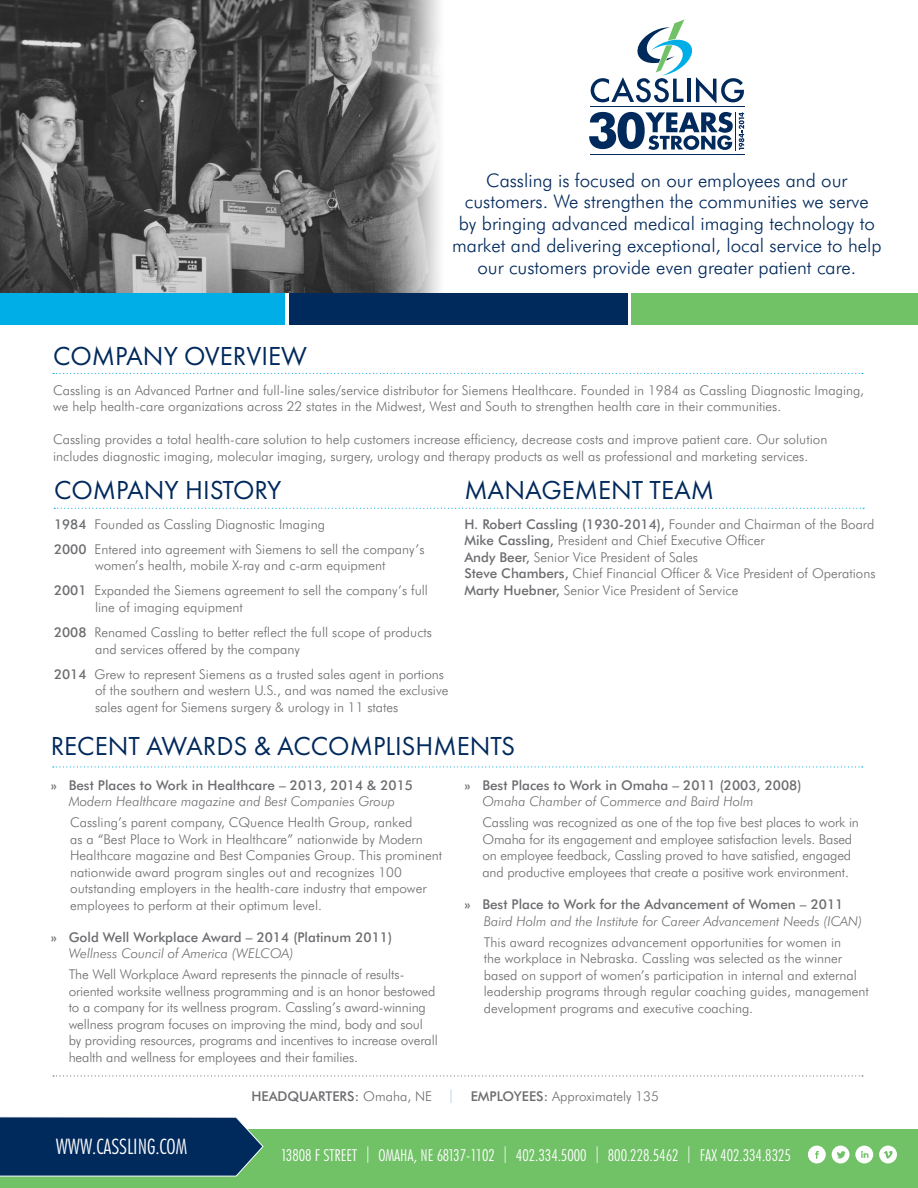
<style>
.page{position:relative;width:918px;height:1188px;background:#fff}
.page>*{position:absolute;margin:0;border:0;box-sizing:border-box;transform-origin:0 0}
.t1{font:27px "Futura PT";color:#00295c}
.t2{font:300 condensed 21.45px "Futura BT";color:#fff}
.t3{font:300 18.75px/21.8px "Futura BT";color:#00295c;text-align:center}
.t4{font:300 condensed 16.5px "Futura BT";color:#fff}
.t5{font:300 13.5px/16.5px "Futura BT";color:#6c6d70}
.t6{font:italic 300 13.5px/16.5px "Futura BT";color:#6c6d70;text-align:center}
.t7{font:500 13.5px "Futura BT";color:#6c6d70}
.s1{font-weight:500}
.s2{font-weight:300}
.s3{font-weight:500;font-style:normal}
.s4{font-weight:400;color:#a9d9f4}
</style>
<div class="page">
<img style="left:0;top:0;width:440px;height:293px">
<div style="left:289px;top:293px;width:338px;height:31px;background:#00295c"></div>
<div style="left:631px;top:293px;width:287px;height:31px;background:#71c167"></div>
<div style="left:0;top:293px;width:285px;height:31px;background:#00aee7"></div>
<svg style="left:53px;top:373px;width:810px;height:1px"></svg>
<svg style="left:54px;top:508px;width:810px;height:1px"></svg>
<svg style="left:53px;top:766px;width:810px;height:2px"></svg>
<svg style="left:53px;top:1075px;width:810px;height:2px"></svg>
<div style="left:0;top:1130px;width:918px;height:58px;background:#71c167"></div>
<svg style="left:0;top:1116px;width:264px;height:61px;background:#133b65"></svg>
<svg style="left:739px;top:112px;width:5px;height:38px"></svg>
<svg style="left:591px;top:20px;width:153px;height:83px"></svg>
<svg style="left:589px;top:112px;width:144px;height:38px"></svg>
<hr style="left:590px;top:107px;width:155px;height:1px;background:#00295c">
<hr style="left:590px;top:154px;width:155px;height:1px;background:#00295c">
<hr style="left:736px;top:112px;width:1px;height:38px;background:#00295c">
<svg style="left:808px;top:1146px;width:18px;height:17px"></svg>
<svg style="left:832px;top:1146px;width:41px;height:17px"></svg>
<svg style="left:879px;top:1146px;width:18px;height:17px"></svg>
<p class="t3" style="left:452px;top:169px;width:431px">Cassling is focused on our employees and our customers. We strengthen the communities we serve<br>by bringing advanced medical imaging technology to market and delivering exceptional, local service to help our customers provide even greater patient care.</p>
<p class="t1" style="left:53px;top:340px;width:255px">COMPANY OVERVIEW</p>
<p class="t5" style="left:53px;top:381px;width:813px">Cassling is an Advanced Partner and full-line sales/service distributor for Siemens Healthcare. Founded in 1984 as Cassling Diagnostic Imaging, we help health-care organizations across 22 states in the Midwest, West and South to strengthen health care in their communities.</p>
<p class="t5" style="left:53px;top:431px;width:776px">Cassling provides a total health-care solution to help customers increase efficiency, decrease costs and improve patient care. Our solution includes diagnostic imaging, molecular imaging, surgery, urology and therapy products as well as professional and marketing services.</p>
<p class="t1" style="left:54px;top:474px;width:229px">COMPANY HISTORY</p>
<p class="t5" style="left:54px;top:515px;width:273px"><span class="s1">1984</span> Founded as Cassling Diagnostic Imaging</p>
<p class="t5" style="left:54px;top:541px;width:372px;text-align:center"><span class="s1">2000</span> Entered into agreement with Siemens to sell the company’s women’s health, mobile X-ray and c-arm equipment</p>
<p class="t5" style="left:95px;top:582px;width:335px;text-indent:-41px"><span class="s1">2001</span> Expanded the Siemens agreement to sell the company’s full line of imaging equipment</p>
<p class="t5" style="left:95px;top:624px;width:338px;text-indent:-41px"><span class="s1">2008</span> Renamed Cassling to better reflect the full scope of products and services offered by the company</p>
<p class="t5" style="left:95px;top:665px;width:355px;text-indent:-41px"><span class="s1">2014</span> Grew to represent Siemens as a trusted sales agent in portions of the southern and western U.S., and was named the exclusive sales agent for Siemens surgery &amp; urology in 11 states</p>
<p class="t1" style="left:464px;top:474px;width:251px">MANAGEMENT TEAM</p>
<p class="t7" style="left:464px;top:516px;width:412px">H. Robert Cassling (1930-2014), <span class="s2">Founder and Chairman of the Board</span></p>
<p class="t5" style="left:464px;top:532px;width:302px"><span class="s1">Mike Cassling,</span> President and Chief Executive Officer</p>
<p class="t5" style="left:464px;top:548px;width:235px"><span class="s1">Andy Beer,</span> Senior Vice President of Sales</p>
<p class="t5" style="left:464px;top:565px;width:413px"><span class="s1">Steve Chambers,</span> Chief Financial Officer &amp; Vice President of Operations</p>
<p class="t5" style="left:464px;top:581px;width:276px"><span class="s1">Marty Huebner,</span> Senior Vice President of Service</p>
<p class="t1" style="left:51px;top:730px;width:466px">RECENT AWARDS &amp; ACCOMPLISHMENTS</p>
<p class="t6" style="left:51px;top:777px;width:364px"><span class="s3">» Best Places to Work in Healthcare – 2013, 2014 &amp; 2015<br></span>Modern Healthcare magazine and Best Companies Group</p>
<p class="t5" style="left:70px;top:814px;width:373px">Cassling’s parent company, CQuence Health Group, ranked<br>as a “Best Place to Work in Healthcare” nationwide by Modern Healthcare magazine and Best Companies Group. This prominent nationwide award program singles out and recognizes 100 outstanding employers in the health-care industry that empower employees to perform at their optimum level.</p>
<p class="t7" style="left:51px;top:929px;width:343px">» Gold Well Workplace Award – 2014 (Platinum 2011)</p>
<p class="t6" style="left:69px;top:945px;width:226px">Wellness Council of America (WELCOA)</p>
<p class="t5" style="left:69px;top:966px;width:371px">The Well Workplace Award represents the pinnacle of results&shy;oriented worksite wellness programming and is an honor bestowed to a company for its wellness program. Cassling’s award-winning wellness program focuses on improving the mind, body and soul by providing resources, programs and incentives to increase overall health and wellness for employees and their families.</p>
<p class="t7" style="left:464px;top:777px;width:339px">» Best Places to Work in Omaha – 2011 (2003, 2008)</p>
<p class="t6" style="left:482px;top:793px;width:273px">Omaha Chamber of Commerce and Baird Holm</p>
<p class="t5" style="left:482px;top:814px;width:378px">Cassling was recognized as one of the top five best places to work in Omaha for its engagement and employee satisfaction levels. Based on employee feedback, Cassling proved to have satisfied, engaged and productive employees that create a positive work environment.</p>
<p class="t7" style="left:464px;top:896px;width:380px">» Best Place to Work for the Advancement of Women – 2011</p>
<p class="t6" style="left:484px;top:912px;width:380px">Baird Holm and the Institute for Career Advancement Needs (ICAN)</p>
<p class="t5" style="left:484px;top:933px;width:386px">This award recognizes advancement opportunities for women in<br>the workplace in Nebraska. Cassling was selected as the winner based on support of women’s participation in internal and external leadership programs through regular coaching guides, management development programs and executive coaching.</p>
<p class="t2" style="left:56px;top:1134px;width:133px">WWW.CASSLING.COM</p>
<p class="t5" style="left:251px;top:1088px;width:409px"><span class="s1">HEADQUARTERS:</span> Omaha, NE <span class="s4">|</span> <span class="s1">EMPLOYEES:</span> Approximately 135</p>
<p class="t4" style="left:281px;top:1145px;width:512px">13808 F STREET | OMAHA, NE 68137-1102 | 402.334.5000 | 800.228.5462 | FAX 402.334.8325</p>
</div>
